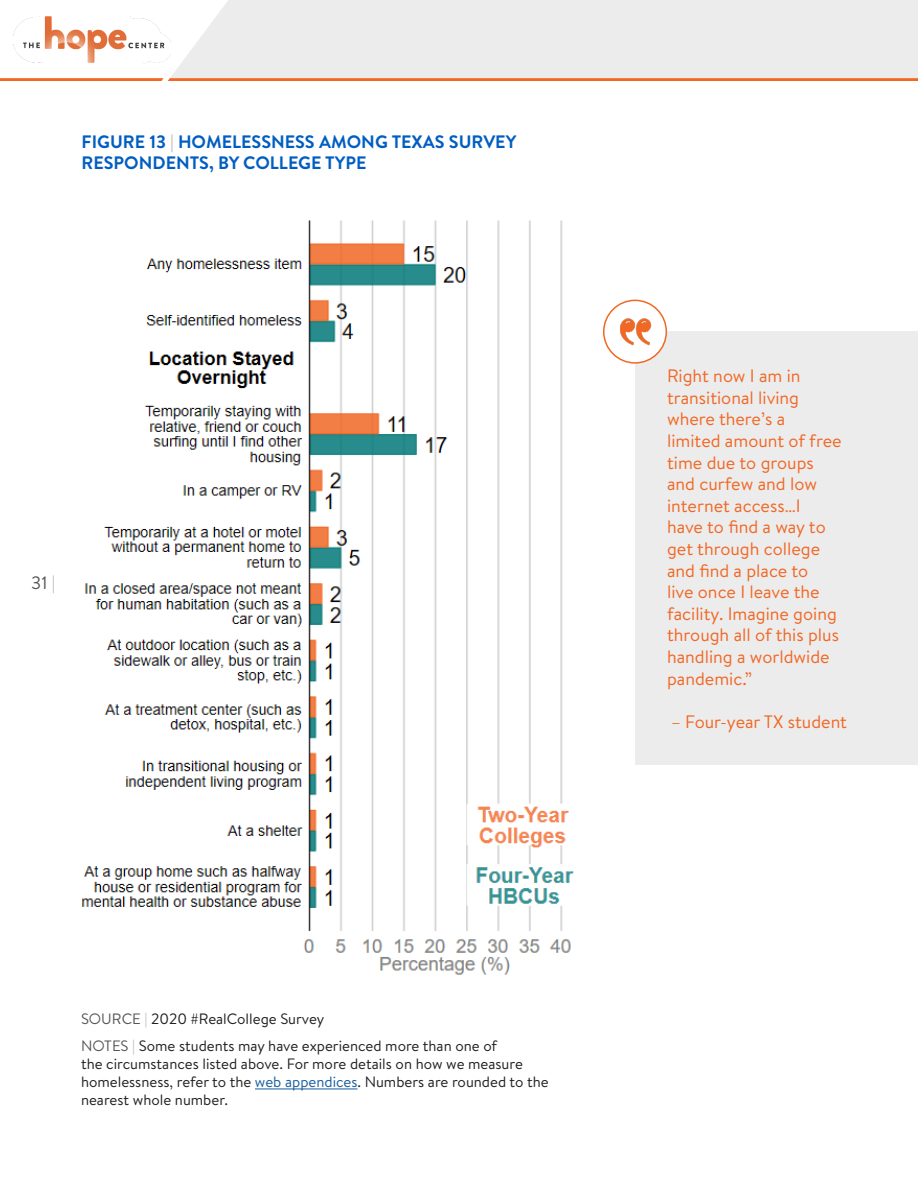
<style>
.page{position:relative;width:918px;height:1188px;background:#fff}
.page>*{position:absolute;margin:0;border:0;box-sizing:border-box;transform-origin:0 0}
.t1{font:18px/21.6px "Brandon Text";color:#f16724}
.t2{font:700 18px/21.6px "Brandon Text";color:#005ec2}
.t3{font:18px "Brandon Text";color:#565656}
.t4{font:15px/18px "Brandon Text";color:#231f20}
.s1{color:#b5b4b5}
.s2{color:#565656}
.s3{color:#175d9e}
</style>
<div class="page">
<div style="left:170px;top:0;width:748px;height:78px;background:#ececec"></div>
<svg style="left:0;top:78px;width:918px;height:3px"></svg>
<img style="left:14px;top:16px;width:157px;height:47px">
<img style="left:81px;top:221px;width:493px;height:754px">
<hr style="left:255px;top:1089px;width:103px;height:1px;background:#175d9e">
<div style="left:635px;top:332px;width:283px;height:433px;background:#ececec"></div>
<img style="left:604px;top:300px;width:62px;height:63px;border-radius:31px">
<div style="left:603px;top:300px;width:64px;height:64px;border:2px solid #f16724;border-radius:50%"></div>
<p class="t2" style="left:82px;top:130px;width:436px">FIGURE 13 <span class="s1">|</span> HOMELESSNESS AMONG TEXAS SURVEY<br>RESPONDENTS, BY COLLEGE TYPE</p>
<p class="t3" style="left:31px;top:571px;width:26px">31 <span class="s1">|</span></p>
<p class="t4" style="left:81px;top:1010px;width:245px"><span class="s2">SOURCE</span> <span class="s1">|</span> 2020 #RealCollege Survey</p>
<p class="t4" style="left:81px;top:1037px;width:469px"><span class="s2">NOTES</span> <span class="s1">|</span> Some students may have experienced more than one of<br>the circumstances listed above. For more details on how we measure homelessness, refer to the <span class="s3">web appendices</span>. Numbers are rounded to the nearest whole number.</p>
<p class="t1" style="left:667px;top:365px;width:176px">Right now I am in transitional living where there’s a limited amount of free time due to groups and curfew and low internet access…I<br>have to find a way to get through college and find a place to<br>live once I leave the facility. Imagine going through all of this plus handling a worldwide pandemic.”</p>
<p class="t1" style="left:671px;top:710px;width:178px">– Four-year TX student</p>
</div>
